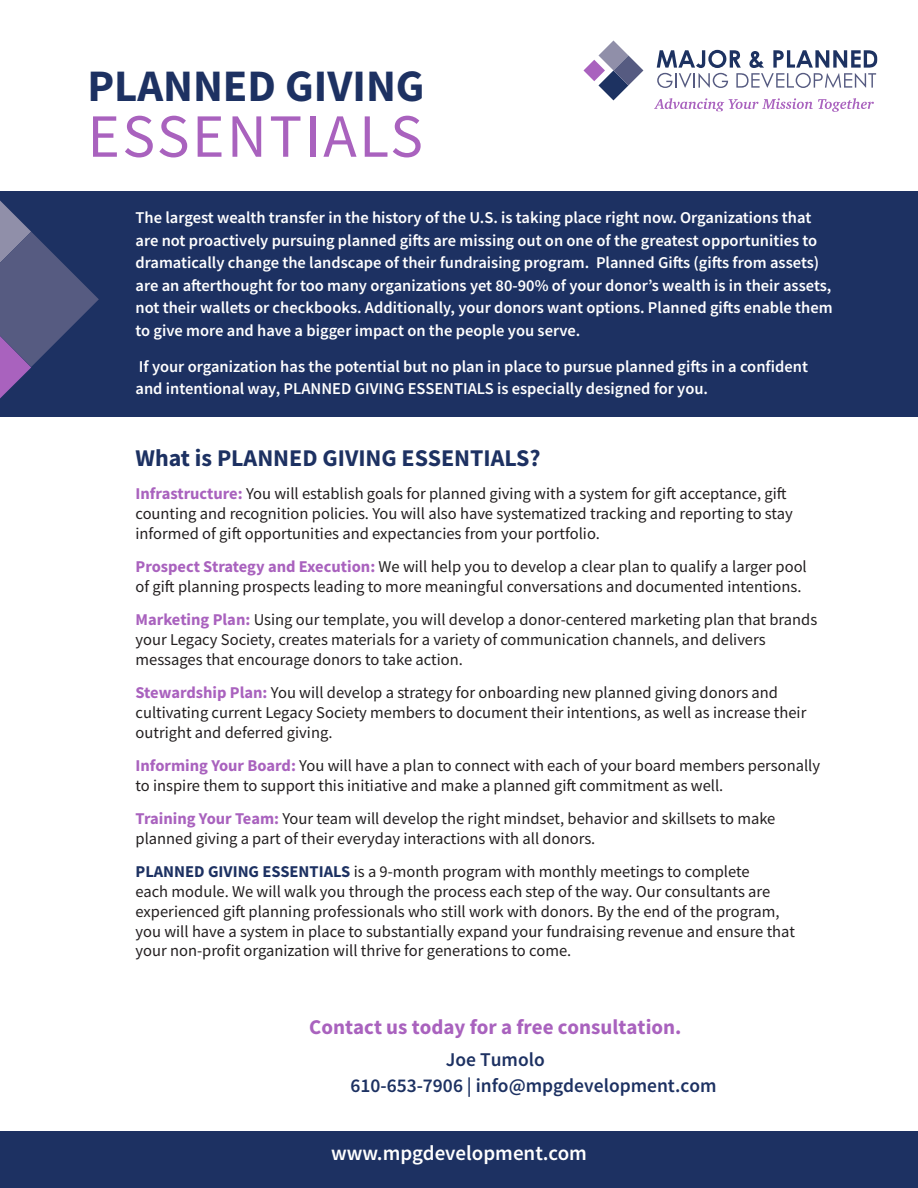
<style>
.page{position:relative;width:918px;height:1188px;background:#fff}
.page>*{position:absolute;margin:0;border:0;box-sizing:border-box;transform-origin:0 0}
.t1{font:61.5px "Source Sans Pro";letter-spacing:.04em;color:#a962be}
.t2{font:700 45px "Source Sans Pro";color:#1d3162}
.t3{font:700 24px "Source Sans Pro";color:#1d3162}
.t4{font:700 21px "Source Sans Pro";color:#a962be}
.t5{font:600 21px "Source Sans Pro";color:#fff}
.t6{font:600 19.5px/25.5px "Source Sans Pro";color:#1d3162}
.t7{font:16.5px/19.8px "Source Sans Pro";color:#231f20}
.t8{font:600 16.5px/22.5px "Source Sans Pro";color:#fff}
.s1{font-weight:700;color:#a962be}
.s2{font-weight:700;color:#1d3162}
</style>
<div class="page">
<div style="left:0;top:191px;width:918px;height:226px;background:#1d3162"></div>
<div style="left:0;top:1132px;width:918px;height:56px;background:#1d3162"></div>
<svg style="left:583px;top:40px;width:60px;height:60px"></svg>
<svg style="left:657px;top:50px;width:221px;height:38px"></svg>
<svg style="left:654px;top:98px;width:220px;height:14px"></svg>
<svg style="left:0;top:200px;width:99px;height:198px"></svg>
<p class="t2" style="left:87px;top:56px;width:339px">PLANNED GIVING</p>
<p class="t1" style="left:87px;top:97px;width:337px">ESSENTIALS</p>
<p class="t8" style="left:136px;top:207px;width:699px">The largest wealth transfer in the history of the U.S. is taking place right now. Organizations that are not proactively pursuing planned gifts are missing out on one of the greatest opportunities to dramatically change the landscape of their fundraising program. Planned Gifts (gifts from assets) are an afterthought for too many organizations yet 80-90% of your donor’s wealth is in their assets, not their wallets or checkbooks. Additionally, your donors want options. Planned gifts enable them to give more and have a bigger impact on the people you serve.</p>
<p class="t8" style="left:136px;top:355px;width:674px">If your organization has the potential but no plan in place to pursue planned gifts in a confident and intentional way, PLANNED GIVING ESSENTIALS is especially designed for you.</p>
<p class="t3" style="left:136px;top:442px;width:407px">What is PLANNED GIVING ESSENTIALS?</p>
<p class="t7" style="left:136px;top:484px;width:659px"><span class="s1">Infrastructure:</span> You will establish goals for planned giving with a system for gift acceptance, gift counting and recognition policies. You will also have systematized tracking and reporting to stay informed of gift opportunities and expectancies from your portfolio.</p>
<p class="t7" style="left:136px;top:557px;width:673px"><span class="s1">Prospect Strategy and Execution:</span> We will help you to develop a clear plan to qualify a larger pool of gift planning prospects leading to more meaningful conversations and documented intentions.</p>
<p class="t7" style="left:136px;top:610px;width:683px"><span class="s1">Marketing Plan:</span> Using our template, you will develop a donor-centered marketing plan that brands your Legacy Society, creates materials for a variety of communication channels, and delivers messages that encourage donors to take action.</p>
<p class="t7" style="left:136px;top:683px;width:672px"><span class="s1">Stewardship Plan:</span> You will develop a strategy for onboarding new planned giving donors and cultivating current Legacy Society members to document their intentions, as well as increase their outright and deferred giving.</p>
<p class="t7" style="left:136px;top:755px;width:686px"><span class="s1">Informing Your Board:</span> You will have a plan to connect with each of your board members personally to inspire them to support this initiative and make a planned gift commitment as well.</p>
<p class="t7" style="left:136px;top:809px;width:641px"><span class="s1">Training Your Team:</span> Your team will develop the right mindset, behavior and skillsets to make planned giving a part of their everyday interactions with all donors.</p>
<p class="t7" style="left:136px;top:862px;width:661px"><span class="s2">PLANNED GIVING ESSENTIALS</span> is a 9-month program with monthly meetings to complete<br>each module. We will walk you through the process each step of the way. Our consultants are experienced gift planning professionals who still work with donors. By the end of the program, you will have a system in place to substantially expand your fundraising revenue and ensure that your non-profit organization will thrive for generations to come.</p>
<p class="t4" style="left:309px;top:1013px;width:374px">Contact us today for a free consultation.</p>
<p class="t6" style="left:350px;top:1047px;width:368px;text-indent:96px">Joe Tumolo<br>610-653-7906 | info@mpgdevelopment.com</p>
<p class="t5" style="left:331px;top:1139px;width:257px">www.mpgdevelopment.com</p>
</div>
